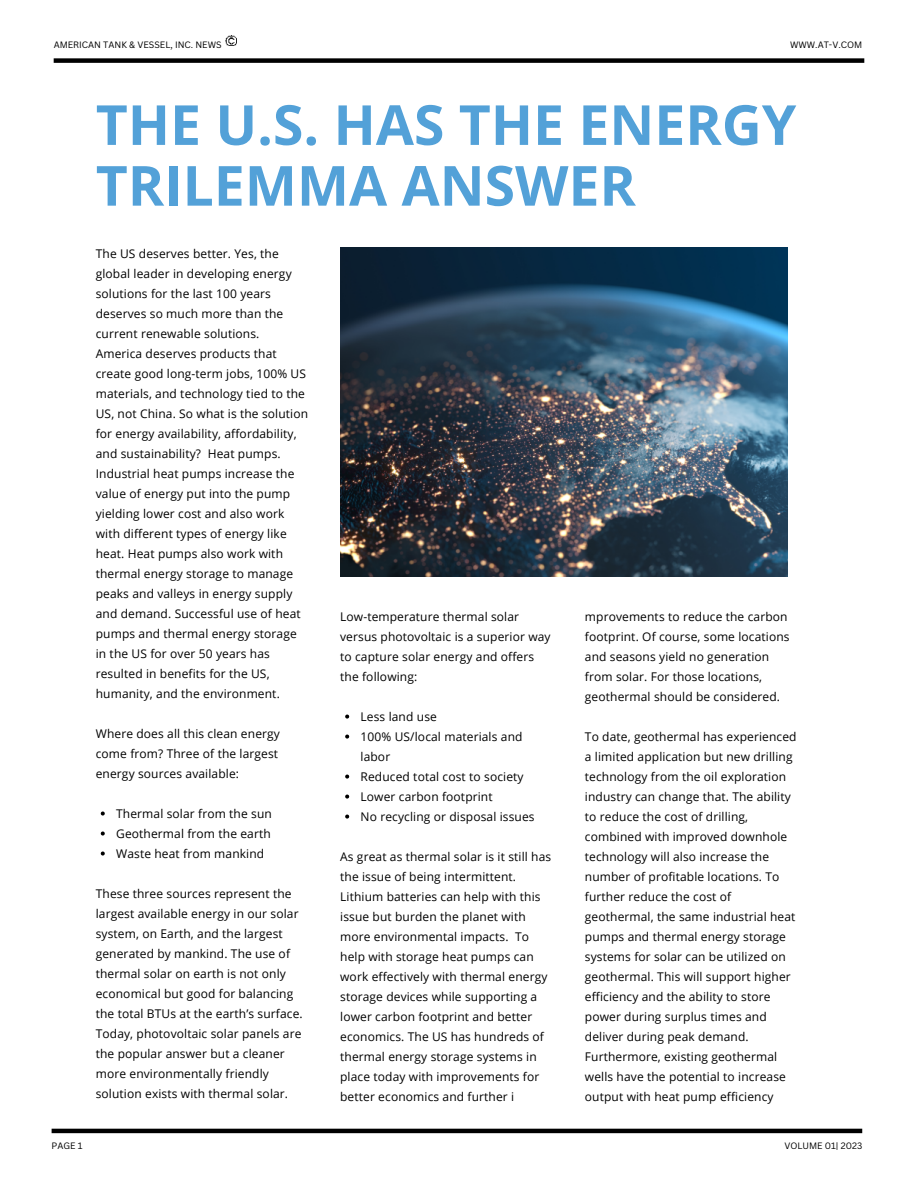
<style>
.page{position:relative;width:918px;height:1188px;background:#fff}
.page>*{position:absolute;margin:0;border:0;box-sizing:border-box;transform-origin:0 0}
.t1{font:700 55.35px/60.8px "Open Sans";color:#53a1d8}
.t2{font:12px/20px "Open Sans";letter-spacing:.01em;color:#000}
.t3{font:9px "Canva Sans";color:#000}
</style>
<div class="page">
<img style="left:340px;top:247px;width:448px;height:330px">
<div style="left:54px;top:58px;width:810px;height:5px;background:#000"></div>
<svg style="left:226px;top:35px;width:10px;height:10px"></svg>
<hr style="left:52px;top:1129px;width:810px;height:4px;background:#000">
<svg style="left:101px;top:812px;width:4px;height:4px"></svg>
<svg style="left:101px;top:832px;width:4px;height:4px"></svg>
<svg style="left:101px;top:852px;width:4px;height:4px"></svg>
<svg style="left:345px;top:715px;width:4px;height:4px"></svg>
<svg style="left:345px;top:735px;width:4px;height:4px"></svg>
<svg style="left:345px;top:775px;width:4px;height:4px"></svg>
<svg style="left:345px;top:795px;width:4px;height:4px"></svg>
<svg style="left:345px;top:815px;width:4px;height:4px"></svg>
<p class="t3" style="left:54px;top:40px;width:169px">AMERICAN TANK &amp; VESSEL, INC. NEWS</p>
<p class="t3" style="left:790px;top:40px;width:74px">WWW.AT-V.COM</p>
<h1 class="t1" style="left:96px;top:93px;width:702px">THE U.S. HAS THE ENERGY<br>TRILEMMA ANSWER</h1>
<p class="t2" style="left:96px;top:243px;width:214px">The US deserves better. Yes, the global leader in developing energy solutions for the last 100 years deserves so much more than the current renewable solutions.<br>America deserves products that create good long-term jobs, 100% US materials, and technology tied to the US, not China. So what is the solution for energy availability, affordability, and sustainability? Heat pumps.<br>Industrial heat pumps increase the value of energy put into the pump yielding lower cost and also work with different types of energy like heat. Heat pumps also work with thermal energy storage to manage peaks and valleys in energy supply and demand. Successful use of heat pumps and thermal energy storage in the US for over 50 years has resulted in benefits for the US, humanity, and the environment.</p>
<p class="t2" style="left:96px;top:723px;width:186px">Where does all this clean energy come from? Three of the largest energy sources available:</p>
<p class="t2" style="left:116px;top:803px;width:157px;text-align:justify">Thermal solar from the sun Geothermal from the earth Waste heat from mankind</p>
<p class="t2" style="left:96px;top:883px;width:209px">These three sources represent the largest available energy in our solar system, on Earth, and the largest generated by mankind. The use of thermal solar on earth is not only economical but good for balancing the total BTUs at the earth’s surface.<br>Today, photovoltaic solar panels are the popular answer but a cleaner more environmentally friendly solution exists with thermal solar.</p>
<p class="t2" style="left:340px;top:606px;width:212px">Low-temperature thermal solar versus photovoltaic is a superior way to capture solar energy and offers the following:</p>
<p class="t2" style="left:361px;top:706px;width:176px">Less land use<br>100% US/local materials and labor<br>Reduced total cost to society<br>Lower carbon footprint<br>No recycling or disposal issues</p>
<p class="t2" style="left:340px;top:846px;width:213px">As great as thermal solar is it still has the issue of being intermittent.<br>Lithium batteries can help with this issue but burden the planet with more environmental impacts. To help with storage heat pumps can work effectively with thermal energy storage devices while supporting a lower carbon footprint and better economics. The US has hundreds of thermal energy storage systems in place today with improvements for better economics and further i</p>
<p class="t2" style="left:585px;top:606px;width:206px">mprovements to reduce the carbon footprint. Of course, some locations and seasons yield no generation from solar. For those locations, geothermal should be considered.</p>
<p class="t2" style="left:585px;top:726px;width:213px">To date, geothermal has experienced a limited application but new drilling technology from the oil exploration industry can change that. The ability to reduce the cost of drilling, combined with improved downhole technology will also increase the number of profitable locations. To further reduce the cost of geothermal, the same industrial heat pumps and thermal energy storage systems for solar can be utilized on geothermal. This will support higher efficiency and the ability to store power during surplus times and deliver during peak demand.<br>Furthermore, existing geothermal wells have the potential to increase output with heat pump efficiency</p>
<p class="t3" style="left:52px;top:1141px;width:32px">PAGE 1</p>
<p class="t3" style="left:784px;top:1141px;width:79px">VOLUME 01| 2023</p>
</div>
